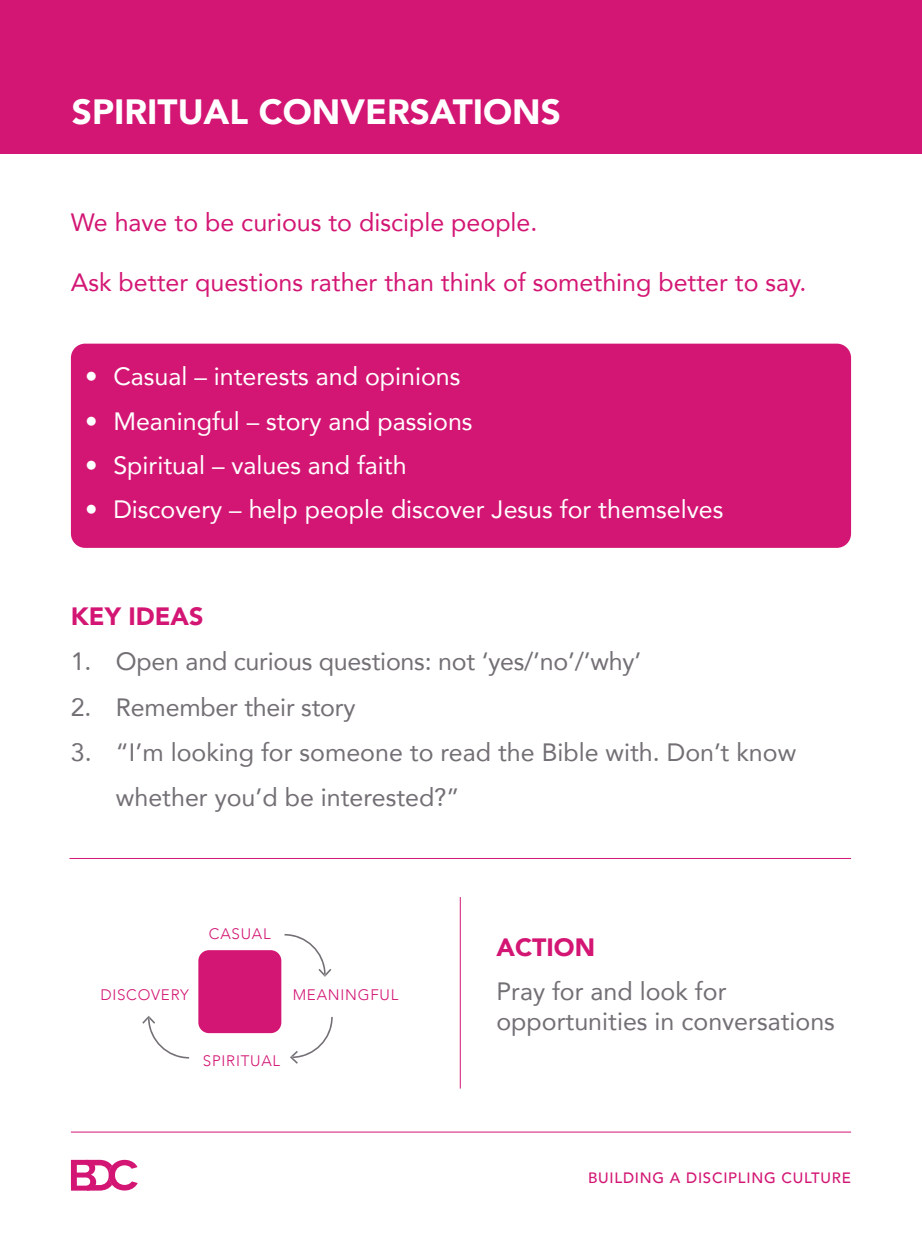
<style>
.page{position:relative;width:922px;height:1241px;background:#fff}
.page>*{position:absolute;margin:0;border:0;box-sizing:border-box;transform-origin:0 0}
.t1{font:900 35px "Avenir";color:#fff}
.t2{font:25px/30px "Avenir";color:#736f75}
.t3{font:25px "Avenir";color:#fff}
.t4{font:25px "Avenir";color:#d31674}
.t5{font:900 25px "Avenir";color:#d31674}
.t6{font:300 15.25px "Avenir";letter-spacing:.05em;color:#d31674}
.t7{font:500 15px "Avenir";letter-spacing:.05em;color:#d31674}
</style>
<div class="page">
<div style="left:0;top:0;width:921px;height:153px;background:#d31674"></div>
<hr style="left:69px;top:857px;width:781px;height:1px;background:#d31674">
<hr style="left:71px;top:1131px;width:779px;height:1px;background:#d31674">
<svg style="left:71px;top:1159px;width:67px;height:31px"></svg>
<div style="left:71px;top:343px;width:779px;height:205px;background:#d31674;border-radius:14px"></div>
<hr style="left:459px;top:896px;width:1px;height:192px;background:#d31674">
<div style="left:198px;top:950px;width:83px;height:82px;background:#d31674;border-radius:11px"></div>
<svg style="left:284px;top:934px;width:41px;height:41px"></svg>
<svg style="left:291px;top:1017px;width:41px;height:40px"></svg>
<svg style="left:148px;top:1016px;width:41px;height:42px"></svg>
<p class="t1" style="left:72px;top:82px;width:490px">SPIRITUAL CONVERSATIONS</p>
<p class="t4" style="left:71px;top:202px;width:468px">We have to be curious to disciple people.</p>
<p class="t4" style="left:71px;top:262px;width:736px">Ask better questions rather than think of something better to say.</p>
<p class="t3" style="left:85px;top:356px;width:377px">• Casual – interests and opinions</p>
<p class="t3" style="left:85px;top:401px;width:389px">• Meaningful – story and passions</p>
<p class="t3" style="left:85px;top:445px;width:323px">• Spiritual – values and faith</p>
<p class="t3" style="left:85px;top:489px;width:639px">• Discovery – help people discover Jesus for themselves</p>
<p class="t5" style="left:71px;top:595px;width:134px">KEY IDEAS</p>
<p class="t2" style="left:71px;top:646px;width:571px">1. Open and curious questions: not ‘yes/’no’/’why’</p>
<p class="t2" style="left:71px;top:691px;width:286px">2. Remember their story</p>
<p class="t2" style="left:116px;top:728px;width:681px;line-height:45px;text-indent:-45px">3. “I’m looking for someone to read the Bible with. Don’t know whether you’d be interested?”</p>
<p class="t6" style="left:209px;top:924px;width:63px">CASUAL</p>
<p class="t6" style="left:100px;top:986px;width:90px">DISCOVERY</p>
<p class="t6" style="left:292px;top:986px;width:107px">MEANINGFUL</p>
<p class="t6" style="left:203px;top:1051px;width:79px">SPIRITUAL</p>
<p class="t5" style="left:496px;top:925px;width:100px">ACTION</p>
<p class="t2" style="left:496px;top:975px;width:340px">Pray for and look for opportunities in conversations</p>
<p class="t7" style="left:588px;top:1164px;width:264px">BUILDING A DISCIPLING CULTURE</p>
</div>
